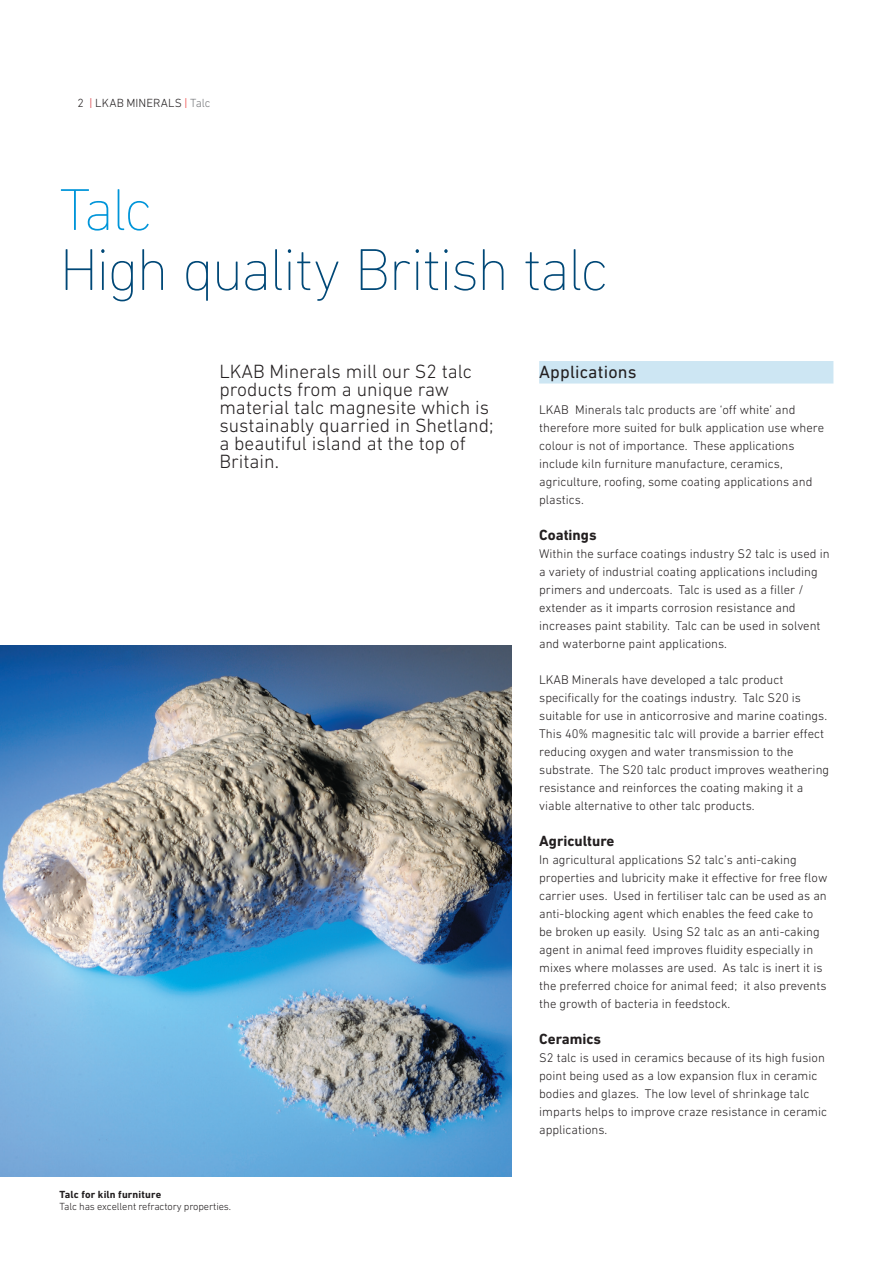
<style>
.page{position:relative;width:893px;height:1263px;background:#fff}
.page>*{position:absolute;margin:0;border:0;box-sizing:border-box;transform-origin:0 0}
.t1{font:60px "DIN Next LT Profor LKAB Ut Lt";letter-spacing:-.035em;color:#004877}
.t2{font:60px "DIN Next LT Profor LKAB Ut Lt";color:#0095d9}
.t3{font:300 19.5px/18px "DIN Next LT Profor LKAB";color:#231f20}
.t4{font:18px "DIN Next LT Profor LKAB";letter-spacing:.01em;color:#231f20}
.t5{font:700 15px "DIN Next LT Profor LKAB";color:#231f20}
.t6{font:300 12.75px/18px "DIN Next LT Profor LKAB";color:#231f20}
.t7{font:300 12px "DIN Next LT Profor LKAB";color:#231f20}
.t8{font:300 10.5px "DIN Next LT Profor LKAB";letter-spacing:-.01em;color:#231f20}
.t9{font:700 10.5px "DIN Next LT Profor LKAB";letter-spacing:.015em;color:#231f20}
.s1{color:#d1232a}
.s2{color:#ee2927}
.s3{color:#76787b}
</style>
<div class="page">
<img style="left:0;top:645px;width:512px;height:532px">
<div style="left:539px;top:361px;width:294px;height:22px;background:#cde6f3"></div>
<p class="t7" style="left:78px;top:96px;width:134px">2 <span class="s1">|</span> LKAB MINERALS <span class="s2">|</span> <span class="s3">Talc</span></p>
<h1 class="t2" style="left:60px;top:175px;width:94px">Talc</h1>
<h1 class="t1" style="left:60px;top:235px;width:550px">High quality British talc</h1>
<h2 class="t3" style="left:219px;top:362px;width:276px">LKAB Minerals mill our S2 talc products from a unique raw material talc magnesite which is sustainably quarried in Shetland; a beautiful island at the top of<br>Britain.</h2>
<h3 class="t4" style="left:539px;top:361px;width:99px">Applications</h3>
<p class="t6" style="left:539px;top:401px;width:286px">LKAB Minerals talc products are ‘off white’ and therefore more suited for bulk application use where colour is not of importance. These applications include kiln furniture manufacture, ceramics, agriculture, roofing, some coating applications and plastics.</p>
<p class="t5" style="left:539px;top:526px;width:59px">Coatings</p>
<p class="t6" style="left:539px;top:545px;width:292px">Within the surface coatings industry S2 talc is used in a variety of industrial coating applications including primers and undercoats. Talc is used as a filler / extender as it imparts corrosion resistance and increases paint stability. Talc can be used in solvent and waterborne paint applications.</p>
<p class="t6" style="left:539px;top:671px;width:292px">LKAB Minerals have developed a talc product specifically for the coatings industry. Talc S20 is suitable for use in anticorrosive and marine coatings.<br>This 40% magnesitic talc will provide a barrier effect reducing oxygen and water transmission to the substrate. The S20 talc product improves weathering resistance and reinforces the coating making it a viable alternative to other talc products.</p>
<p class="t5" style="left:539px;top:832px;width:77px">Agriculture</p>
<p class="t6" style="left:539px;top:851px;width:290px">In agricultural applications S2 talc’s anti-caking properties and lubricity make it effective for free flow carrier uses. Used in fertiliser talc can be used as an anti-blocking agent which enables the feed cake to be broken up easily. Using S2 talc as an anti-caking agent in animal feed improves fluidity especially in mixes where molasses are used. As talc is inert it is the preferred choice for animal feed; it also prevents the growth of bacteria in feedstock.</p>
<p class="t5" style="left:539px;top:1030px;width:63px">Ceramics</p>
<p class="t6" style="left:539px;top:1049px;width:289px">S2 talc is used in ceramics because of its high fusion point being used as a low expansion flux in ceramic bodies and glazes. The low level of shrinkage talc imparts helps to improve craze resistance in ceramic applications.</p>
<p class="t9" style="left:60px;top:1188px;width:103px">Talc for kiln furniture</p>
<p class="t8" style="left:60px;top:1200px;width:173px">Talc has excellent refractory properties.</p>
</div>
